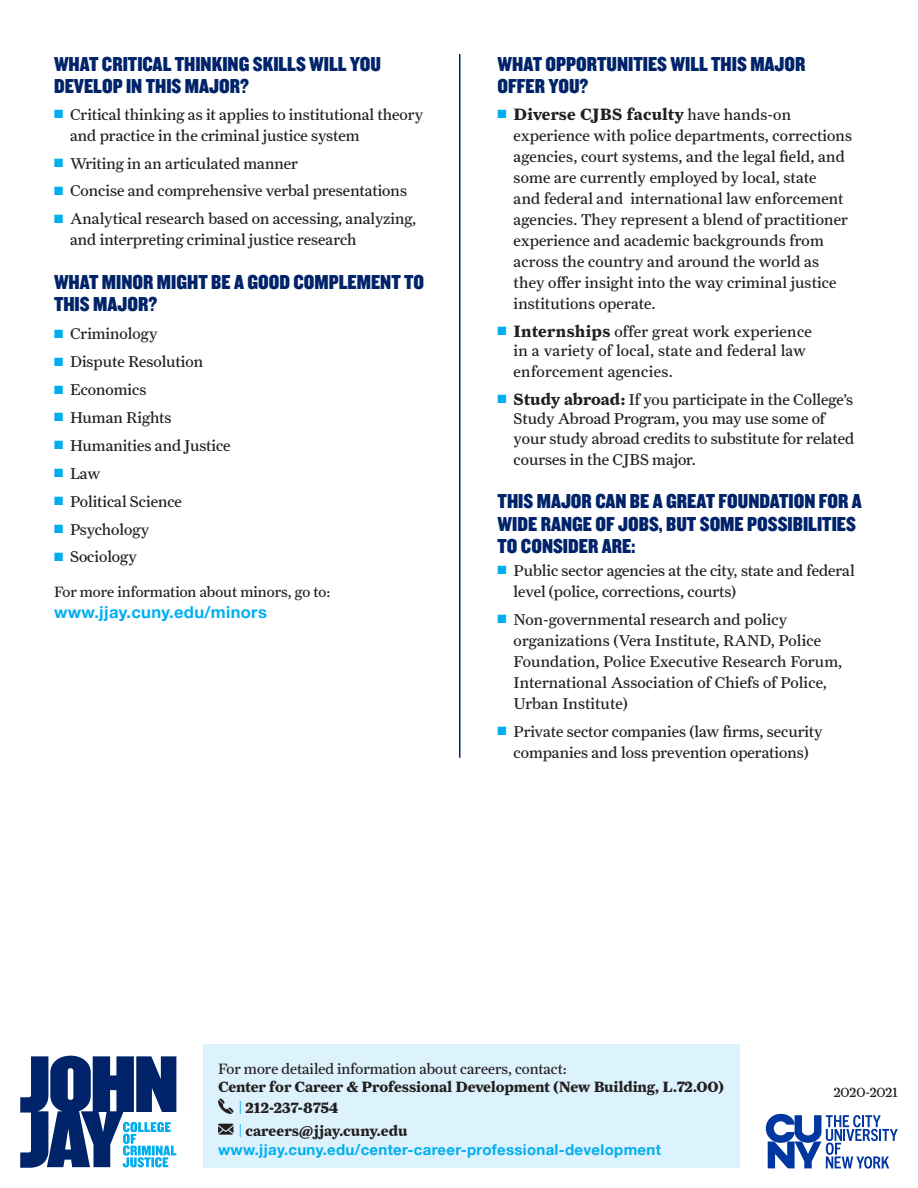
<style>
.page{position:relative;width:918px;height:1188px;background:#fff}
.page>*{position:absolute;margin:0;border:0;box-sizing:border-box;transform-origin:0 0}
.t1{font:21px/22.5px "Knockout 70 Full Welterwt";color:#002369}
.t2{font:16.5px "Farnham Text Bold LF";letter-spacing:.01em;color:#231f20}
.t3{font:700 16.5px "Helvetica Neue";letter-spacing:.02em;color:#00aeef}
.t4{font:15.75px/21px "Farnham Text Regular LF";color:#231f20}
.t5{font:15.75px/19.5px "Farnham Text Regular LF";letter-spacing:.02em;color:#231f20}
.t6{font:15px/21px "Farnham Text Bold LF";letter-spacing:-.01em;color:#231f20}
.t7{font:15px "Farnham Text Regular LF";color:#231f20}
.t8{font:700 15px "Helvetica Neue";letter-spacing:.02em;color:#00aeef}
.t9{font:13.5px "Farnham Text Regular LF";letter-spacing:.01em;color:#231f20}
.s1{color:#00aeef}
.s2{font-family:"Farnham Text Regular LF";font-size:15.75px}
.s3{font-family:"Farnham Text Bold LF";font-size:16.5px}
.s4{font-family:"Farnham Text Regular LF";color:#00aeef}
</style>
<div class="page">
<hr style="left:459px;top:54px;width:1px;height:704px;background:#002369">
<div style="left:203px;top:1044px;width:536px;height:124px;background:#dcf2fc"></div>
<svg style="left:218px;top:1098px;width:16px;height:16px"></svg>
<svg style="left:218px;top:1124px;width:15px;height:11px"></svg>
<svg style="left:766px;top:1114px;width:132px;height:55px"></svg>
<svg style="left:20px;top:1056px;width:156px;height:112px"></svg>
<h1 class="t1" style="left:54px;top:52px;width:328px">WHAT CRITICAL THINKING SKILLS WILL YOU<br>DEVELOP IN THIS MAJOR?</h1>
<p class="t4" style="left:70px;top:104px;width:355px;text-indent:-16px"><span class="s1">■</span> Critical thinking as it applies to institutional theory and practice in the criminal justice system</p>
<p class="t4" style="left:54px;top:153px;width:246px"><span class="s1">■</span> Writing in an articulated manner</p>
<p class="t4" style="left:54px;top:180px;width:355px"><span class="s1">■</span> Concise and comprehensive verbal presentations</p>
<p class="t4" style="left:70px;top:208px;width:348px;text-indent:-16px"><span class="s1">■</span> Analytical research based on accessing, analyzing, and interpreting criminal justice research</p>
<h1 class="t1" style="left:54px;top:270px;width:372px">WHAT MINOR MIGHT BE A GOOD COMPLEMENT TO<br>THIS MAJOR?</h1>
<p class="t4" style="left:54px;top:323px;width:105px"><span class="s1">■</span> Criminology</p>
<p class="t4" style="left:54px;top:351px;width:151px"><span class="s1">■</span> Dispute Resolution</p>
<p class="t4" style="left:54px;top:379px;width:94px"><span class="s1">■</span> Economics</p>
<p class="t4" style="left:54px;top:407px;width:119px"><span class="s1">■</span> Human Rights</p>
<p class="t4" style="left:54px;top:435px;width:178px"><span class="s1">■</span> Humanities and Justice</p>
<p class="t4" style="left:54px;top:463px;width:48px"><span class="s1">■</span> Law</p>
<p class="t4" style="left:54px;top:491px;width:129px"><span class="s1">■</span> Political Science</p>
<p class="t4" style="left:54px;top:519px;width:97px"><span class="s1">■</span> Psychology</p>
<p class="t4" style="left:54px;top:546px;width:85px"><span class="s1">■</span> Sociology</p>
<p class="t7" style="left:54px;top:583px;width:278px">For more information about minors, go to:</p>
<p class="t3" style="left:54px;top:602px;width:214px">www.jjay.cuny.edu/minors</p>
<h1 class="t1" style="left:498px;top:52px;width:309px">WHAT OPPORTUNITIES WILL THIS MAJOR<br>OFFER YOU?</h1>
<p class="t2" style="left:498px;top:104px;width:295px"><span class="s1">■</span> Diverse CJBS faculty <span class="s2">have hands-on</span></p>
<p class="t4" style="left:514px;top:125px;width:340px">experience with police departments, corrections agencies, court systems, and the legal field, and some are currently employed by local, state<br>and federal and international law enforcement agencies. They represent a blend of practitioner experience and academic backgrounds from across the country and around the world as they offer insight into the way criminal justice institutions operate.</p>
<p class="t5" style="left:514px;top:321px;width:300px;text-indent:-16px"><span class="s1">■</span> <span class="s3">Internships</span> offer great work experience in a variety of local, state and federal law</p>
<p class="t5" style="left:514px;top:362px;width:161px">enforcement agencies.</p>
<p class="t4" style="left:514px;top:390px;width:342px;line-height:19.5px;text-indent:-16px"><span class="s1">■</span> <span class="s3">Study abroad:</span> If you participate in the College’s<br>Study Abroad Program, you may use some of your study abroad credits to substitute for related</p>
<p class="t4" style="left:514px;top:449px;width:184px">courses in the CJBS major.</p>
<h1 class="t1" style="left:498px;top:490px;width:366px">THIS MAJOR CAN BE A GREAT FOUNDATION FOR A<br>WIDE RANGE OF JOBS, BUT SOME POSSIBILITIES<br>TO CONSIDER ARE:</h1>
<p class="t4" style="left:514px;top:560px;width:342px;text-indent:-16px"><span class="s1">■</span> Public sector agencies at the city, state and federal level (police, corrections, courts)</p>
<p class="t4" style="left:514px;top:609px;width:330px;text-indent:-16px"><span class="s1">■</span> Non-governmental research and policy organizations (Vera Institute, RAND, Police Foundation, Police Executive Research Forum, International Association of Chiefs of Police, Urban Institute)</p>
<p class="t4" style="left:498px;top:721px;width:327px;text-align:center"><span class="s1">■</span> Private sector companies (law firms, security companies and loss prevention operations)</p>
<p class="t7" style="left:218px;top:1060px;width:350px">For more detailed information about careers, contact:</p>
<p class="t6" style="left:239px;top:1076px;width:487px;text-indent:-21px">Center for Career &amp; Professional Development (New Building, L.72.00) <span class="s4">|</span> 212-237-8754</p>
<p class="t6" style="left:239px;top:1120px;width:170px"><span class="s4">|</span> careers@jjay.cuny.edu</p>
<p class="t8" style="left:218px;top:1140px;width:444px">www.jjay.cuny.edu/center-career-professional-development</p>
<p class="t9" style="left:834px;top:1085px;width:65px">2020-2021</p>
</div>
